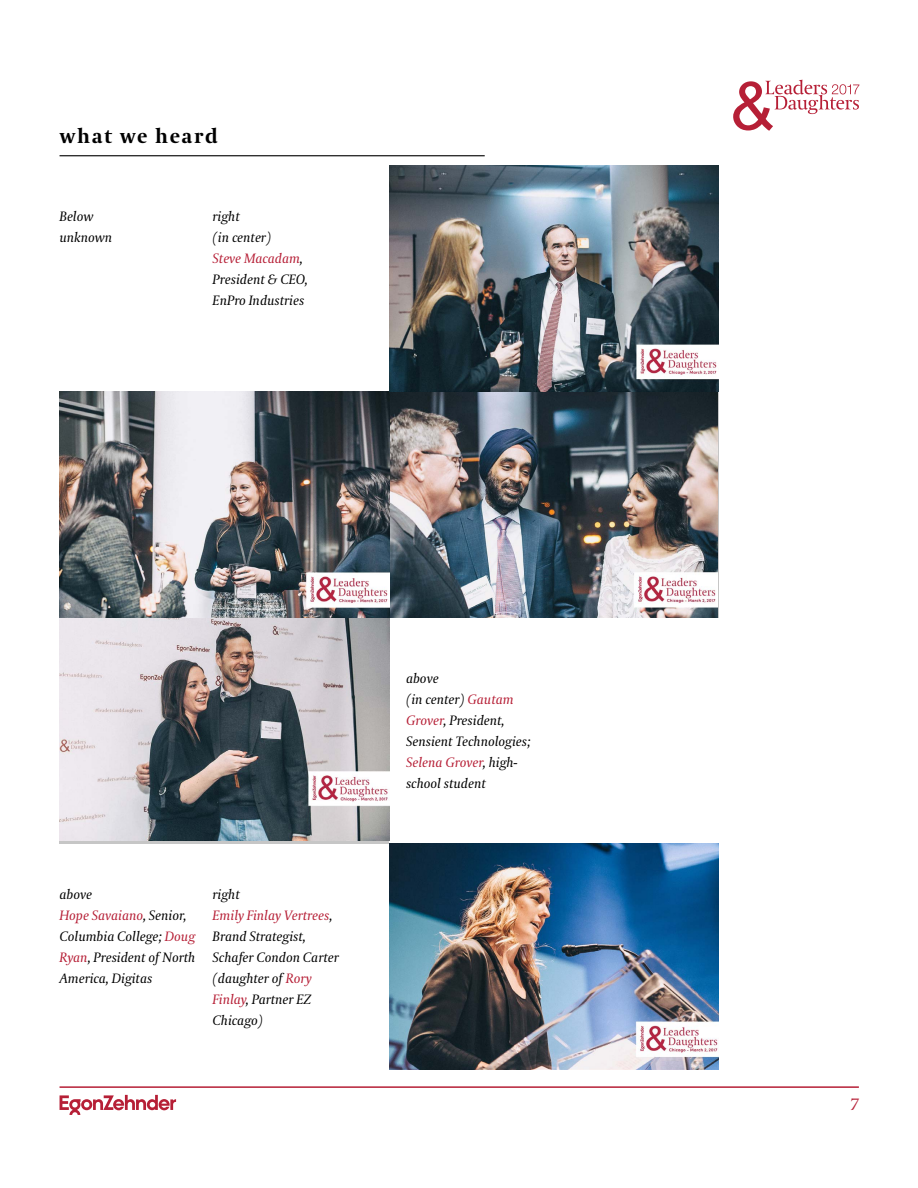
<style>
.page{position:relative;width:918px;height:1188px;background:#fff}
.page>*{position:absolute;margin:0;border:0;box-sizing:border-box;transform-origin:0 0}
.t1{font:700 20.4px "Coranto 2";letter-spacing:.08em;color:#000}
.t2{font:italic 16.5px "Coranto 2";color:#b61f36}
.t3{font:italic 13.5px/21px "Coranto 2";color:#000}
.s1{color:#b61f36}
</style>
<div class="page">
<svg style="left:60px;top:1095px;width:116px;height:20px"></svg>
<hr style="left:60px;top:1086px;width:799px;height:2px;background:#b61f36">
<hr style="left:60px;top:155px;width:425px;height:1px;background:#000">
<svg style="left:733px;top:80px;width:126px;height:51px"></svg>
<img style="left:389px;top:843px;width:330px;height:226px">
<img style="left:60px;top:618px;width:329px;height:222px">
<img style="left:389px;top:392px;width:329px;height:226px">
<img style="left:60px;top:392px;width:329px;height:226px">
<img style="left:389px;top:166px;width:330px;height:226px">
<h1 class="t1" style="left:60px;top:123px;width:160px">what we heard</h1>
<p class="t3" style="left:60px;top:206px;width:54px">Below unknown</p>
<p class="t3" style="left:213px;top:206px;width:97px">right<br>(in center)<br><span class="s1">Steve Macadam</span>,<br>President &amp; CEO,<br>EnPro Industries</p>
<p class="t3" style="left:60px;top:884px;width:137px">above<br><span class="s1">Hope Savaiano</span>, Senior,<br>Columbia College; <span class="s1">Doug<br>Ryan</span>, President of North<br>America, Digitas</p>
<p class="t3" style="left:213px;top:884px;width:128px">right<br><span class="s1">Emily Finlay Vertrees</span>,<br>Brand Strategist,<br>Schafer Condon Carter (daughter of <span class="s1">Rory<br>Finlay</span>, Partner EZ<br>Chicago)</p>
<p class="t3" style="left:406px;top:669px;width:126px">above<br>(in center) <span class="s1">Gautam<br>Grover</span>, President,<br>Sensient Technologies;<br><span class="s1">Selena Grover</span>, high&shy;school student</p>
<p class="t2" style="left:850px;top:1095px;width:11px">7</p>
</div>
